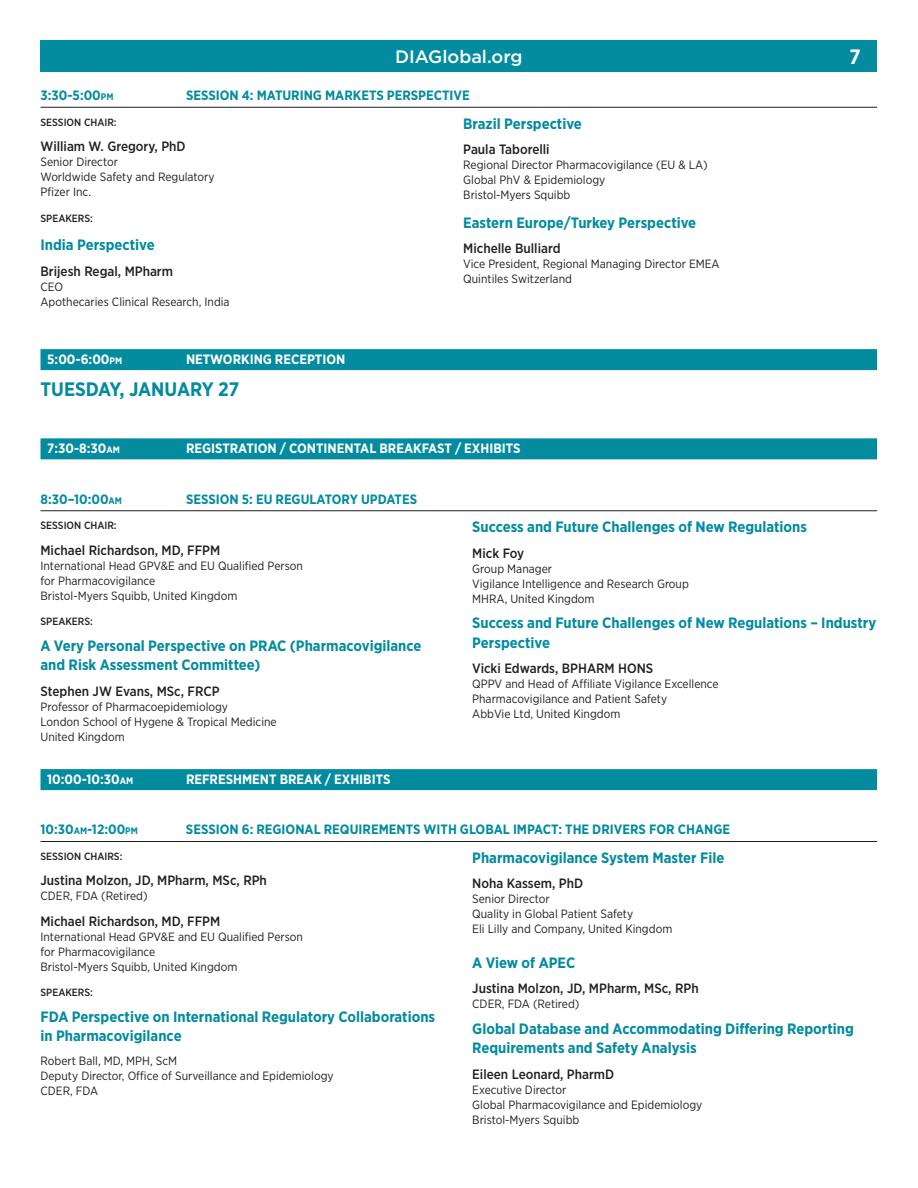
<style>
.page{position:relative;width:918px;height:1188px;background:#fff}
.page>*{position:absolute;margin:0;border:0;box-sizing:border-box;transform-origin:0 0}
.t1{font:700 20.85px "Gotham Narrow";color:#fff}
.Day{font:700 19.5px "Gotham Narrow";color:#038ba0}
.date_line{font:500 18px "Gotham";color:#fff}
.Session_Title{font:700 15px/19.5px "Gotham Narrow";color:#038ba0}
.Speaker_details{font:700 15px "Gotham Narrow";color:#038ba0}
.Speaker{font:500 13.5px "Gotham Narrow";color:#231f20}
.Session{font:700 13.5px "Gotham Narrow";color:#038ba0}
._15002_bar{font:700 13.5px "Gotham Narrow";color:#fff}
.Speaker_details-2{font:12px "Gotham Narrow";color:#231f20}
.body{font:12px/15px "Gotham Narrow";color:#231f20}
.Chair__Speaker{font:500 10.5px "Gotham Narrow";color:#231f20}
.s1{font-size:9.45px}
</style>
<div class="page">
<div style="left:41px;top:41px;width:836px;height:31px;background:#038ba0"></div>
<hr style="left:40px;top:107px;width:837px;height:1px;background:#231f20">
<div style="left:40px;top:349px;width:837px;height:21px;background:#038ba0"></div>
<div style="left:40px;top:438px;width:837px;height:21px;background:#038ba0"></div>
<hr style="left:40px;top:510px;width:837px;height:1px;background:#231f20">
<div style="left:40px;top:769px;width:837px;height:21px;background:#038ba0"></div>
<hr style="left:40px;top:841px;width:837px;height:1px;background:#231f20">
<p class="date_line" style="left:395px;top:45px;width:129px">DIAGlobal.org</p>
<p class="t1" style="left:849px;top:43px;width:13px">7</p>
<p class="Session" style="left:40px;top:87px;width:75px">3:30-5:00<span class="s1">PM</span></p>
<p class="Session" style="left:186px;top:87px;width:285px">SESSION 4: MATURING MARKETS PERSPECTIVE</p>
<p class="Chair__Speaker" style="left:40px;top:115px;width:78px">SESSION CHAIR:</p>
<p class="Speaker" style="left:40px;top:138px;width:147px">William W. Gregory, PhD</p>
<p class="Speaker_details-2" style="left:40px;top:154px;width:79px">Senior Director</p>
<p class="Speaker_details-2" style="left:40px;top:169px;width:176px">Worldwide Safety and Regulatory</p>
<p class="Speaker_details-2" style="left:40px;top:184px;width:52px">Pfizer Inc.</p>
<p class="Chair__Speaker" style="left:40px;top:211px;width:54px">SPEAKERS:</p>
<p class="Session_Title" style="left:40px;top:235px;width:116px">India Perspective</p>
<p class="Speaker" style="left:40px;top:262px;width:134px">Brijesh Regal, MPharm</p>
<p class="Speaker_details-2" style="left:40px;top:279px;width:24px">CEO</p>
<p class="Speaker_details-2" style="left:40px;top:294px;width:191px">Apothecaries Clinical Research, India</p>
<p class="Session_Title" style="left:463px;top:113px;width:120px">Brazil Perspective</p>
<p class="Speaker" style="left:463px;top:141px;width:88px">Paula Taborelli</p>
<p class="Speaker_details-2" style="left:463px;top:157px;width:246px">Regional Director Pharmacovigilance (EU &amp; LA)</p>
<p class="Speaker_details-2" style="left:463px;top:172px;width:144px">Global PhV &amp; Epidemiology</p>
<p class="Speaker_details-2" style="left:463px;top:187px;width:109px">Bristol-Myers Squibb</p>
<p class="Session_Title" style="left:463px;top:212px;width:235px">Eastern Europe/Turkey Perspective</p>
<p class="Speaker" style="left:463px;top:240px;width:99px">Michelle Bulliard</p>
<p class="Speaker_details-2" style="left:463px;top:256px;width:258px">Vice President, Regional Managing Director EMEA</p>
<p class="Speaker_details-2" style="left:463px;top:271px;width:110px">Quintiles Switzerland</p>
<p class="_15002_bar" style="left:47px;top:351px;width:76px">5:00-6:00<span class="s1">PM</span></p>
<p class="_15002_bar" style="left:186px;top:351px;width:161px">NETWORKING RECEPTION</p>
<p class="Day" style="left:40px;top:377px;width:200px">TUESDAY, JANUARY 27</p>
<p class="_15002_bar" style="left:47px;top:440px;width:74px">7:30-8:30<span class="s1">AM</span></p>
<p class="_15002_bar" style="left:186px;top:440px;width:336px">REGISTRATION / CONTINENTAL BREAKFAST / EXHIBITS</p>
<p class="Session" style="left:40px;top:490px;width:83px">8:30–10:00<span class="s1">AM</span></p>
<p class="Session" style="left:186px;top:490px;width:233px">SESSION 5: EU REGULATORY UPDATES</p>
<p class="Chair__Speaker" style="left:40px;top:519px;width:78px">SESSION CHAIR:</p>
<p class="Speaker" style="left:40px;top:541px;width:181px">Michael Richardson, MD, FFPM</p>
<p class="Speaker_details-2" style="left:40px;top:558px;width:264px">International Head GPV&amp;E and EU Qualified Person</p>
<p class="Speaker_details-2" style="left:40px;top:573px;width:116px">for Pharmacovigilance</p>
<p class="Speaker_details-2" style="left:40px;top:588px;width:198px">Bristol-Myers Squibb, United Kingdom</p>
<p class="Chair__Speaker" style="left:40px;top:615px;width:54px">SPEAKERS:</p>
<p class="Session_Title" style="left:40px;top:635px;width:383px">A Very Personal Perspective on PRAC (Pharmacovigilance and Risk Assessment Committee)</p>
<p class="Speaker" style="left:40px;top:682px;width:181px">Stephen JW Evans, MSc, FRCP</p>
<p class="Speaker_details-2" style="left:40px;top:699px;width:189px">Professor of Pharmacoepidemiology</p>
<p class="Speaker_details-2" style="left:40px;top:714px;width:238px">London School of Hygene &amp; Tropical Medicine</p>
<p class="Speaker_details-2" style="left:40px;top:729px;width:86px">United Kingdom</p>
<p class="Session_Title" style="left:472px;top:517px;width:336px">Success and Future Challenges of New Regulations</p>
<p class="Speaker" style="left:472px;top:544px;width:54px">Mick Foy</p>
<p class="Speaker_details-2" style="left:472px;top:561px;width:81px">Group Manager</p>
<p class="Speaker_details-2" style="left:472px;top:576px;width:218px">Vigilance Intelligence and Research Group</p>
<p class="Speaker_details-2" style="left:472px;top:591px;width:124px">MHRA, United Kingdom</p>
<p class="Session_Title" style="left:472px;top:613px;width:405px">Success and Future Challenges of New Regulations – Industry<br>Perspective</p>
<p class="Speaker" style="left:472px;top:660px;width:183px">Vicki Edwards, BPHARM HONS</p>
<p class="Speaker_details-2" style="left:472px;top:676px;width:248px">QPPV and Head of Affiliate Vigilance Excellence</p>
<p class="Speaker_details-2" style="left:472px;top:691px;width:196px">Pharmacovigilance and Patient Safety</p>
<p class="Speaker_details-2" style="left:472px;top:706px;width:150px">AbbVie Ltd, United Kingdom</p>
<p class="_15002_bar" style="left:47px;top:771px;width:87px">10:00-10:30<span class="s1">AM</span></p>
<p class="_15002_bar" style="left:186px;top:771px;width:206px">REFRESHMENT BREAK / EXHIBITS</p>
<p class="Session" style="left:40px;top:821px;width:99px">10:30<span class="s1">AM</span>-12:00<span class="s1">PM</span></p>
<p class="Session" style="left:186px;top:821px;width:546px">SESSION 6: REGIONAL REQUIREMENTS WITH GLOBAL IMPACT: THE DRIVERS FOR CHANGE</p>
<p class="Chair__Speaker" style="left:40px;top:850px;width:83px">SESSION CHAIRS:</p>
<p class="Speaker" style="left:40px;top:872px;width:228px">Justina Molzon, JD, MPharm, MSc, RPh</p>
<p class="Speaker_details-2" style="left:40px;top:889px;width:109px">CDER, FDA (Retired)</p>
<p class="Speaker" style="left:40px;top:913px;width:181px">Michael Richardson, MD, FFPM</p>
<p class="Speaker_details-2" style="left:40px;top:929px;width:264px">International Head GPV&amp;E and EU Qualified Person</p>
<p class="Speaker_details-2" style="left:40px;top:944px;width:116px">for Pharmacovigilance</p>
<p class="Speaker_details-2" style="left:40px;top:959px;width:198px">Bristol-Myers Squibb, United Kingdom</p>
<p class="Chair__Speaker" style="left:40px;top:986px;width:54px">SPEAKERS:</p>
<p class="Session_Title" style="left:40px;top:1007px;width:396px">FDA Perspective on International Regulatory Collaborations in Pharmacovigilance</p>
<p class="body" style="left:40px;top:1053px;width:295px">Robert Ball, MD, MPH, ScM<br>Deputy Director, Office of Surveillance and Epidemiology<br>CDER, FDA</p>
<p class="Session_Title" style="left:472px;top:848px;width:254px">Pharmacovigilance System Master File</p>
<p class="Speaker" style="left:472px;top:875px;width:112px">Noha Kassem, PhD</p>
<p class="Speaker_details-2" style="left:472px;top:892px;width:79px">Senior Director</p>
<p class="Speaker_details-2" style="left:472px;top:907px;width:162px">Quality in Global Patient Safety</p>
<p class="Speaker_details-2" style="left:472px;top:922px;width:202px">Eli Lilly and Company, United Kingdom</p>
<p class="Speaker_details" style="left:472px;top:953px;width:105px">A View of APEC</p>
<p class="Speaker" style="left:472px;top:980px;width:228px">Justina Molzon, JD, MPharm, MSc, RPh</p>
<p class="Speaker_details-2" style="left:472px;top:997px;width:109px">CDER, FDA (Retired)</p>
<p class="Session_Title" style="left:472px;top:1019px;width:383px">Global Database and Accommodating Differing Reporting<br>Requirements and Safety Analysis</p>
<p class="Speaker" style="left:472px;top:1066px;width:144px">Eileen Leonard, PharmD</p>
<p class="Speaker_details-2" style="left:472px;top:1082px;width:96px">Executive Director</p>
<p class="Speaker_details-2" style="left:472px;top:1097px;width:232px">Global Pharmacovigilance and Epidemiology</p>
<p class="Speaker_details-2" style="left:472px;top:1112px;width:109px">Bristol-Myers Squibb</p>
</div>
